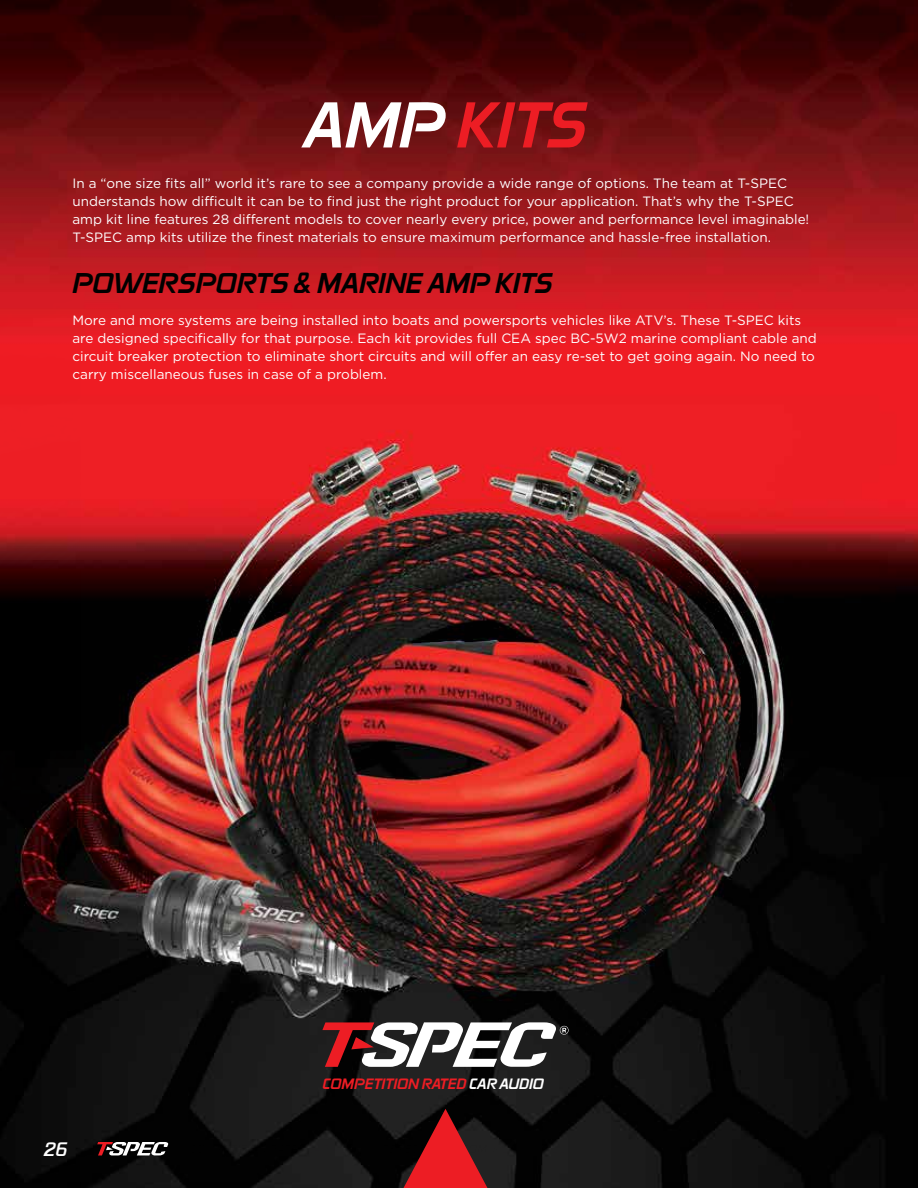
<style>
.page{position:relative;width:918px;height:1188px;background:#fff}
.page>*{position:absolute;margin:0;border:0;box-sizing:border-box;transform-origin:0 0}
.t1{font:64.5px "Mirth";color:#ed1d24}
.t2{font:28.5px "Mirth";color:#000}
.t3{font:19.5px "Mirth";color:#fff}
.t4{font:15px "Mirth";color:#ed1d24}
.t5{font:13.5px/18px "Gotham HTF";color:#fff}
.s1{color:#fff}
</style>
<div class="page">
<img style="left:0;top:0;width:918px;height:1188px">
<svg style="left:404px;top:1109px;width:83px;height:79px;background:#80171b"></svg>
<svg style="left:322px;top:1022px;width:247px;height:45px"></svg>
<svg style="left:97px;top:1142px;width:76px;height:13px"></svg>
<h1 class="t1" style="left:304px;top:87px;width:285px"><span class="s1">AMP</span> KITS</h1>
<p class="t5" style="left:72px;top:174px;width:738px">In a “one size fits all” world it’s rare to see a company provide a wide range of options. The team at T-SPEC understands how difficult it can be to find just the right product for your application. That’s why the T-SPEC amp kit line features 28 different models to cover nearly every price, power and performance level imaginable!<br>T-SPEC amp kits utilize the finest materials to ensure maximum performance and hassle-free installation.</p>
<h2 class="t2" style="left:72px;top:267px;width:482px">POWERSPORTS &amp; MARINE AMP KITS</h2>
<p class="t5" style="left:72px;top:311px;width:746px">More and more systems are being installed into boats and powersports vehicles like ATV’s. These T-SPEC kits are designed specifically for that purpose. Each kit provides full CEA spec BC-5W2 marine compliant cable and circuit breaker protection to eliminate short circuits and will offer an easy re-set to get going again. No need to carry miscellaneous fuses in case of a problem.</p>
<h3 class="t3" style="left:44px;top:1137px;width:25px">26</h3>
<p class="t4" style="left:322px;top:1074px;width:223px">COMPETITION RATED <span class="s1">CAR AUDIO</span></p>
</div>
